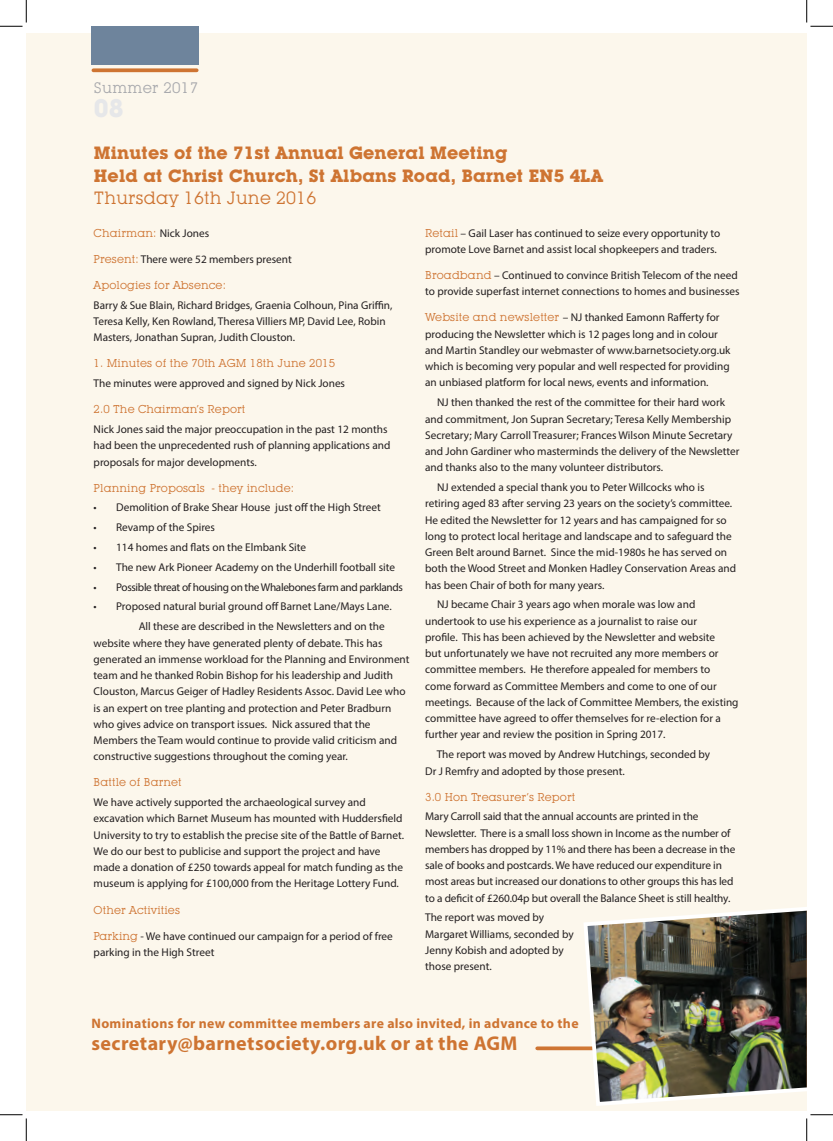
<style>
.page{position:relative;width:833px;height:1141px;background:#fff}
.page>*{position:absolute;margin:0;border:0;box-sizing:border-box;transform-origin:0 0}
.t1{font:700 25px "Lubalin Graph IT Cby BT";color:#e6e7e9}
.t2{font:700 20px "Myriad Pro";letter-spacing:.02em;color:#ce7432}
.t3{font:700 17.5px/22.5px "Lubalin Graph IT Cby BT";letter-spacing:.01em;color:#ce7432}
.t4{font:17.5px "Lubalin Graph IT Cby BT";letter-spacing:.01em;color:#ce7432}
.t5{font:15px "Lubalin Graph IT Cby BT";letter-spacing:.02em;color:#a8a9ad}
.t6{font:700 13.75px "Myriad Pro";letter-spacing:.02em;color:#ce7432}
.t7{font:11.25px/16.2px "Myriad Pro";color:#231f20}
.t8{font:11.25px "Lubalin Graph IT Cby BT";letter-spacing:.01em;color:#ce7432}
.t9{font:11.25px "Myriad Pro";letter-spacing:-.03em;color:#231f20}
.s1{font-family:"Myriad Pro";color:#231f20}
.s2{font-family:"Lubalin Graph IT Cby BT";color:#ce7432}
</style>
<div class="page">
<div style="left:26px;top:33px;width:780px;height:1078px;background:#fcf7ec"></div>
<div style="left:92px;top:26px;width:107px;height:39px;background:#6e849c"></div>
<svg style="left:93px;top:68px;width:103px;height:4px"></svg>
<svg style="left:537px;top:1046px;width:44px;height:4px"></svg>
<img style="left:581px;top:907px;width:225px;height:199px">
<svg style="left:0;top:0;width:27px;height:27px"></svg>
<svg style="left:0;top:1114px;width:27px;height:26px"></svg>
<svg style="left:806px;top:0;width:26px;height:27px"></svg>
<svg style="left:806px;top:1114px;width:26px;height:26px"></svg>
<h3 class="t5" style="left:94px;top:78px;width:106px">Summer 2017</h3>
<h1 class="t1" style="left:94px;top:93px;width:31px">08</h1>
<h3 class="t3" style="left:94px;top:142px;width:510px">Minutes of the 71st Annual General Meeting<br>Held at Christ Church, St Albans Road, Barnet EN5 4LA</h3>
<h3 class="t4" style="left:94px;top:187px;width:224px">Thursday 16th June 2016</h3>
<p class="t8" style="left:94px;top:226px;width:117px">Chairman: <span class="s1">Nick Jones</span></p>
<p class="t7" style="left:94px;top:251px;width:199px"><span class="s2">Present:</span> There were 52 members present</p>
<p class="t8" style="left:94px;top:278px;width:134px">Apologies for Absence:</p>
<p class="t7" style="left:94px;top:297px;width:300px">Barry &amp; Sue Blain, Richard Bridges, Graenia Colhoun, Pina Griffin,<br>Teresa Kelly, Ken Rowland, Theresa Villiers MP, David Lee, Robin<br>Masters, Jonathan Supran, Judith Clouston.</p>
<p class="t8" style="left:94px;top:356px;width:243px">1. Minutes of the 70th AGM 18th June 2015</p>
<p class="t7" style="left:94px;top:375px;width:253px">The minutes were approved and signed by Nick Jones</p>
<p class="t8" style="left:94px;top:402px;width:153px">2.0 The Chairman’s Report</p>
<p class="t7" style="left:94px;top:421px;width:298px">Nick Jones said the major preoccupation in the past 12 months had been the unprecedented rush of planning applications and proposals for major developments.</p>
<p class="t8" style="left:94px;top:481px;width:202px">Planning Proposals - they include:</p>
<p class="t7" style="left:94px;top:499px;width:288px">• Demolition of Brake Shear House just off the High Street</p>
<p class="t7" style="left:94px;top:519px;width:123px">• Revamp of the Spires</p>
<p class="t7" style="left:94px;top:539px;width:214px">• 114 homes and flats on the Elmbank Site</p>
<p class="t7" style="left:94px;top:558px;width:303px">• The new Ark Pioneer Academy on the Underhill football site</p>
<p class="t9" style="left:94px;top:580px;width:311px">• Possible threat of housing on the Whalebones farm and parklands</p>
<p class="t7" style="left:139px;top:596px;width:254px;line-height:19.8px;text-indent:-45px">• Proposed natural burial ground off Barnet Lane/Mays Lane.<br>All these are described in the Newsletters and on the</p>
<p class="t7" style="left:94px;top:634px;width:317px">website where they have generated plenty of debate. This has generated an immense workload for the Planning and Environment team and he thanked Robin Bishop for his leadership and Judith Clouston, Marcus Geiger of Hadley Residents Assoc. David Lee who is an expert on tree planting and protection and Peter Bradburn who gives advice on transport issues. Nick assured that the Members the Team would continue to provide valid criticism and constructive suggestions throughout the coming year.</p>
<p class="t8" style="left:94px;top:775px;width:90px">Battle of Barnet</p>
<p class="t7" style="left:94px;top:794px;width:312px">We have actively supported the archaeological survey and excavation which Barnet Museum has mounted with Huddersfield University to try to establish the precise site of the Battle of Barnet.<br>We do our best to publicise and support the project and have made a donation of £250 towards appeal for match funding as the museum is applying for £100,000 from the Heritage Lottery Fund.</p>
<p class="t8" style="left:94px;top:902px;width:88px">Other Activities</p>
<p class="t7" style="left:94px;top:927px;width:300px"><span class="s2">Parking</span> - We have continued our campaign for a period of free parking in the High Street</p>
<p class="t7" style="left:425px;top:225px;width:296px"><span class="s2">Retail</span> – Gail Laser has continued to seize every opportunity to promote Love Barnet and assist local shopkeepers and traders.</p>
<p class="t7" style="left:425px;top:267px;width:316px"><span class="s2">Broadband</span> – Continued to convince British Telecom of the need to provide superfast internet connections to homes and businesses</p>
<p class="t7" style="left:425px;top:309px;width:306px"><span class="s2">Website and newsletter</span> – NJ thanked Eamonn Rafferty for producing the Newsletter which is 12 pages long and in colour and Martin Standley our webmaster of www.barnetsociety.org.uk which is becoming very popular and well respected for providing an unbiased platform for local news, events and information.</p>
<p class="t7" style="left:425px;top:394px;width:316px;text-indent:12px">NJ then thanked the rest of the committee for their hard work and commitment, Jon Supran Secretary; Teresa Kelly Membership Secretary; Mary Carroll Treasurer; Frances Wilson Minute Secretary and John Gardiner who masterminds the delivery of the Newsletter and thanks also to the many volunteer distributors.</p>
<p class="t7" style="left:425px;top:479px;width:312px;text-indent:12px">NJ extended a special thank you to Peter Willcocks who is retiring aged 83 after serving 23 years on the society’s committee.<br>He edited the Newsletter for 12 years and has campaigned for so long to protect local heritage and landscape and to safeguard the Green Belt around Barnet. Since the mid-1980s he has served on both the Wood Street and Monken Hadley Conservation Areas and has been Chair of both for many years.</p>
<p class="t7" style="left:425px;top:596px;width:315px;text-indent:12px">NJ became Chair 3 years ago when morale was low and undertook to use his experience as a journalist to raise our<br>profile. This has been achieved by the Newsletter and website<br>but unfortunately we have not recruited any more members or committee members. He therefore appealed for members to come forward as Committee Members and come to one of our meetings. Because of the lack of Committee Members, the existing committee have agreed to offer themselves for re-election for a further year and review the position in Spring 2017.</p>
<p class="t7" style="left:425px;top:746px;width:286px;text-indent:11px">The report was moved by Andrew Hutchings, seconded by<br>Dr J Remfry and adopted by those present.</p>
<p class="t8" style="left:425px;top:789px;width:151px">3.0 Hon Treasurer’s Report</p>
<p class="t7" style="left:425px;top:808px;width:311px">Mary Carroll said that the annual accounts are printed in the Newsletter. There is a small loss shown in Income as the number of members has dropped by 11% and there has been a decrease in the sale of books and postcards. We have reduced our expenditure in most areas but increased our donations to other groups this has led to a deficit of £260.04p but overall the Balance Sheet is still healthy.</p>
<p class="t7" style="left:425px;top:909px;width:150px">The report was moved by<br>Margaret Williams, seconded by<br>Jenny Kobish and adopted by those present.</p>
<p class="t6" style="left:91px;top:1014px;width:488px">Nominations for new committee members are also invited, in advance to the</p>
<h2 class="t2" style="left:91px;top:1030px;width:427px">secretary@barnetsociety.org.uk or at the AGM</h2>
</div>
